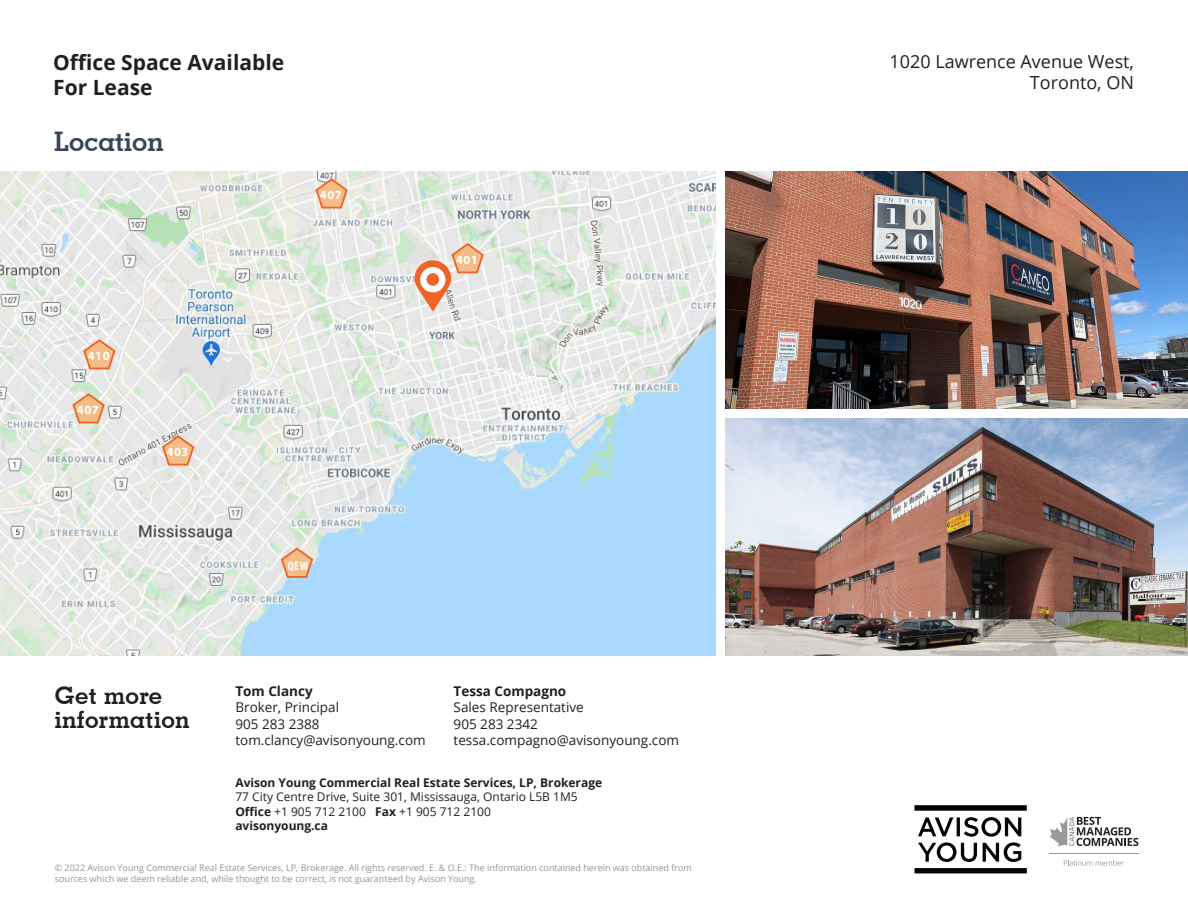
<style>
.page{position:relative;width:1188px;height:918px;background:#fff}
.page>*{position:absolute;margin:0;border:0;box-sizing:border-box;transform-origin:0 0}
.t1{font:700 27px "Geometric Slab 703 BT";color:#384358}
.t2{font:700 24px/24px "Geometric Slab 703 BT";letter-spacing:.015em;color:#231f20}
.t3{font:700 21px/25.2px "Open Sans";color:#231f20}
.t4{font:18px/21.6px "Open Sans";color:#231f20;text-align:right}
.t5{font:13.5px "Open Sans";color:#231f20}
.t6{font:700 13.5px "Open Sans";color:#231f20}
.t7{font:700 12.45px "Myriad Pro";letter-spacing:.04em;color:#fff}
.t8{font:700 condensed 12.45px "Myriad Pro";color:#fff}
.t9{font:12px/14.4px "Open Sans";color:#231f20}
.t10{font:700 12px "Open Sans";color:#231f20}
.t11{font:9px/10.8px "Open Sans";color:#939598}
.s1{font-weight:700}
</style>
<div class="page">
<svg style="left:914px;top:805px;width:113px;height:6px"></svg>
<svg style="left:914px;top:868px;width:113px;height:5px"></svg>
<svg style="left:918px;top:817px;width:103px;height:45px"></svg>
<svg style="left:1049px;top:817px;width:89px;height:30px"></svg>
<svg style="left:1064px;top:860px;width:60px;height:6px"></svg>
<hr style="left:1049px;top:854px;width:89px;height:1px;background:#97999b">
<img style="left:726px;top:172px;width:462px;height:237px">
<img style="left:726px;top:418px;width:462px;height:238px">
<img style="left:0;top:172px;width:715px;height:484px">
<svg style="left:161px;top:434px;width:35px;height:33px"></svg>
<svg style="left:82px;top:338px;width:35px;height:32px"></svg>
<svg style="left:414px;top:242px;width:71px;height:70px"></svg>
<svg style="left:280px;top:546px;width:34px;height:33px"></svg>
<svg style="left:314px;top:177px;width:35px;height:32px"></svg>
<svg style="left:71px;top:392px;width:35px;height:32px"></svg>
<h3 class="t3" style="left:53px;top:49px;width:232px">Office Space Available<br>For Lease</h3>
<p class="t1" style="left:54px;top:125px;width:111px">Location</p>
<p class="t7" style="left:88px;top:347px;width:23px">410</p>
<p class="t7" style="left:77px;top:401px;width:23px">407</p>
<p class="t7" style="left:167px;top:444px;width:23px">403</p>
<h2 class="t2" style="left:55px;top:684px;width:136px">Get more information</h2>
<p class="t7" style="left:320px;top:186px;width:23px">407</p>
<p class="t7" style="left:456px;top:251px;width:23px">401</p>
<p class="t8" style="left:288px;top:558px;width:22px">QEW</p>
<p class="t6" style="left:235px;top:682px;width:79px">Tom Clancy</p>
<p class="t5" style="left:235px;top:698px;width:105px">Broker, Principal</p>
<p class="t5" style="left:235px;top:714px;width:86px">905 283 2388</p>
<p class="t5" style="left:235px;top:731px;width:192px">tom.clancy@avisonyoung.com</p>
<p class="t6" style="left:454px;top:682px;width:114px">Tessa Compagno</p>
<p class="t5" style="left:454px;top:698px;width:132px">Sales Representative</p>
<p class="t5" style="left:454px;top:714px;width:86px">905 283 2342</p>
<p class="t5" style="left:454px;top:731px;width:227px">tessa.compagno@avisonyoung.com</p>
<h3 class="t10" style="left:235px;top:774px;width:368px">Avison Young Commercial Real Estate Services, LP, Brokerage</h3>
<h3 class="t9" style="left:235px;top:789px;width:344px">77 City Centre Drive, Suite 301, Mississauga, Ontario L5B 1M5<br><span class="s1">Office</span> +1 905 712 2100 <span class="s1">Fax</span> +1 905 712 2100 <span class="s1">avisonyoung.ca</span></h3>
<p class="t11" style="left:55px;top:862px;width:639px">© 2022 Avison Young Commercial Real Estate Services, LP, Brokerage. All rights reserved. E. &amp; O.E.: The information contained herein was obtained from sources which we deem reliable and, while thought to be correct, is not guaranteed by Avison Young.</p>
<h3 class="t4" style="left:889px;top:50px;width:246px">1020 Lawrence Avenue West,<br>Toronto, ON</h3>
</div>
